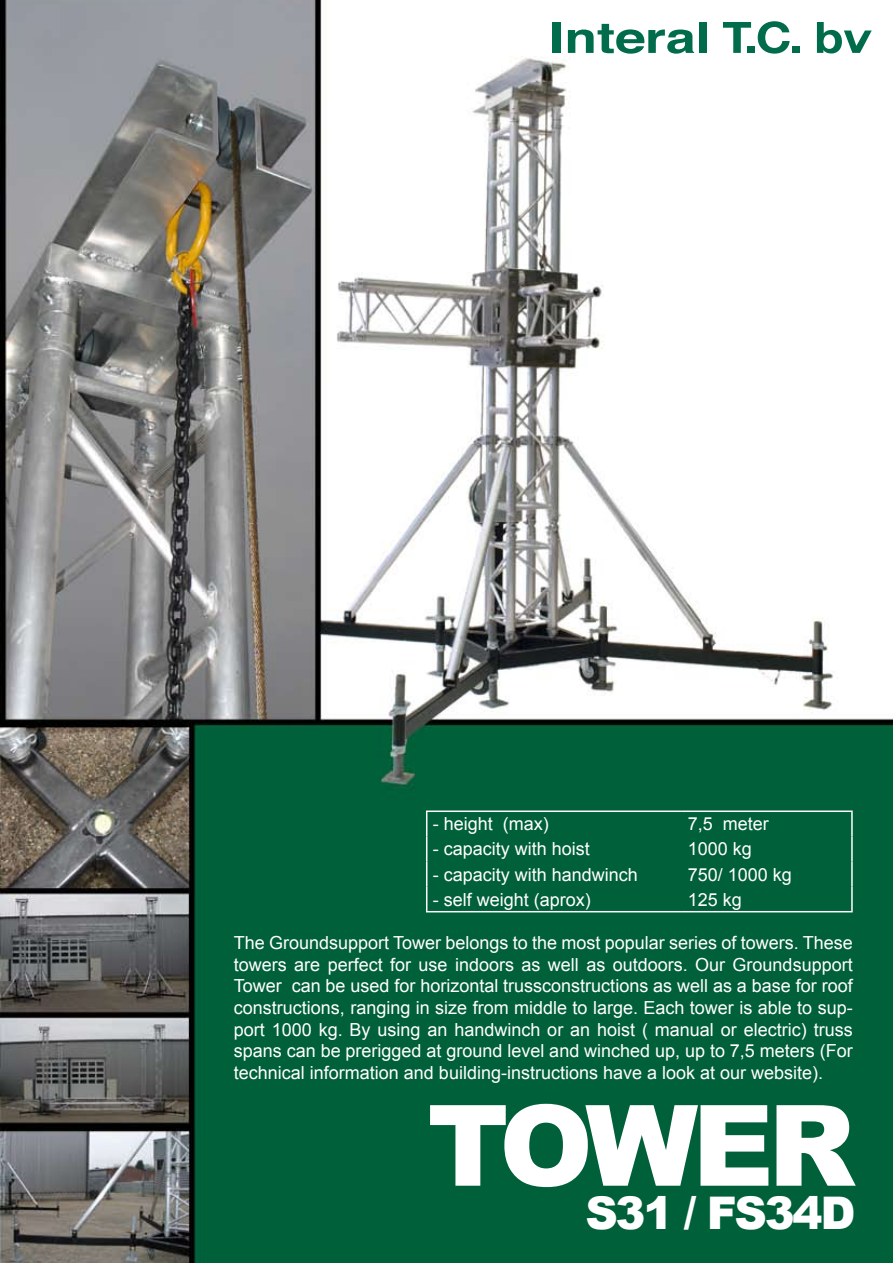
<style>
.page{position:relative;width:893px;height:1263px;background:#fff}
.page>*{position:absolute;margin:0;border:0;box-sizing:border-box;transform-origin:0 0}
.t1{font:900 112.5px "Arial";letter-spacing:-.06em;color:#fff}
.t2{font:900 45px "Arial";letter-spacing:-.05em;color:#fff}
.t3{font:18px/21.6px "Arial";color:#fff;text-align:justify}
</style>
<div class="page">
<img style="left:0;top:0;width:893px;height:1263px">
<svg style="left:723px;top:22px;width:28px;height:31px"></svg>
<div style="left:747px;top:46px;width:8px;height:7px;background:#006c4c"></div>
<svg style="left:758px;top:21px;width:32px;height:33px"></svg>
<div style="left:792px;top:46px;width:8px;height:7px;background:#006c4c"></div>
<svg style="left:817px;top:22px;width:55px;height:31px"></svg>
<div style="left:553px;top:22px;width:8px;height:31px;background:#006c4c"></div>
<svg style="left:568px;top:24px;width:126px;height:30px"></svg>
<div style="left:699px;top:22px;width:8px;height:31px;background:#006c4c"></div>
<hr style="left:426px;top:810px;width:256px;height:2px;background:#fff">
<hr style="left:682px;top:810px;width:171px;height:2px;background:#fff">
<hr style="left:851px;top:812px;width:2px;height:24px;background:#fff">
<hr style="left:851px;top:836px;width:2px;height:25px;background:#fff">
<hr style="left:851px;top:861px;width:2px;height:25px;background:#fff">
<svg style="left:426px;top:812px;width:1px;height:99px"></svg>
<hr style="left:851px;top:886px;width:2px;height:25px;background:#fff">
<hr style="left:426px;top:911px;width:256px;height:1px;background:#fff">
<hr style="left:682px;top:911px;width:171px;height:1px;background:#fff">
<p class="t3" style="left:433px;top:813px;width:118px">- height (max)</p>
<p class="t3" style="left:688px;top:813px;width:83px">7,5 meter</p>
<p class="t3" style="left:433px;top:838px;width:159px">- capacity with hoist</p>
<p class="t3" style="left:688px;top:838px;width:66px">1000 kg</p>
<p class="t3" style="left:433px;top:864px;width:207px">- capacity with handwinch</p>
<p class="t3" style="left:688px;top:864px;width:106px">750/ 1000 kg</p>
<p class="t3" style="left:433px;top:889px;width:160px">- self weight (aprox)</p>
<p class="t3" style="left:688px;top:889px;width:56px">125 kg</p>
<p class="t3" style="left:234px;top:932px;width:620px">The Groundsupport Tower belongs to the most popular series of towers. These towers are perfect for use indoors as well as outdoors. Our Groundsupport Tower can be used for horizontal trussconstructions as well as a base for roof constructions, ranging in size from middle to large. Each tower is able to sup&shy;port 1000 kg. By using an handwinch or an hoist ( manual or electric) truss spans can be prerigged at ground level and winched up, up to 7,5 meters (For technical information and building-instructions have a look at our website).</p>
<h1 class="t1" style="left:427px;top:1064px;width:429px">TOWER</h1>
<h2 class="t2" style="left:585px;top:1180px;width:272px">S31 / FS34D</h2>
</div>
